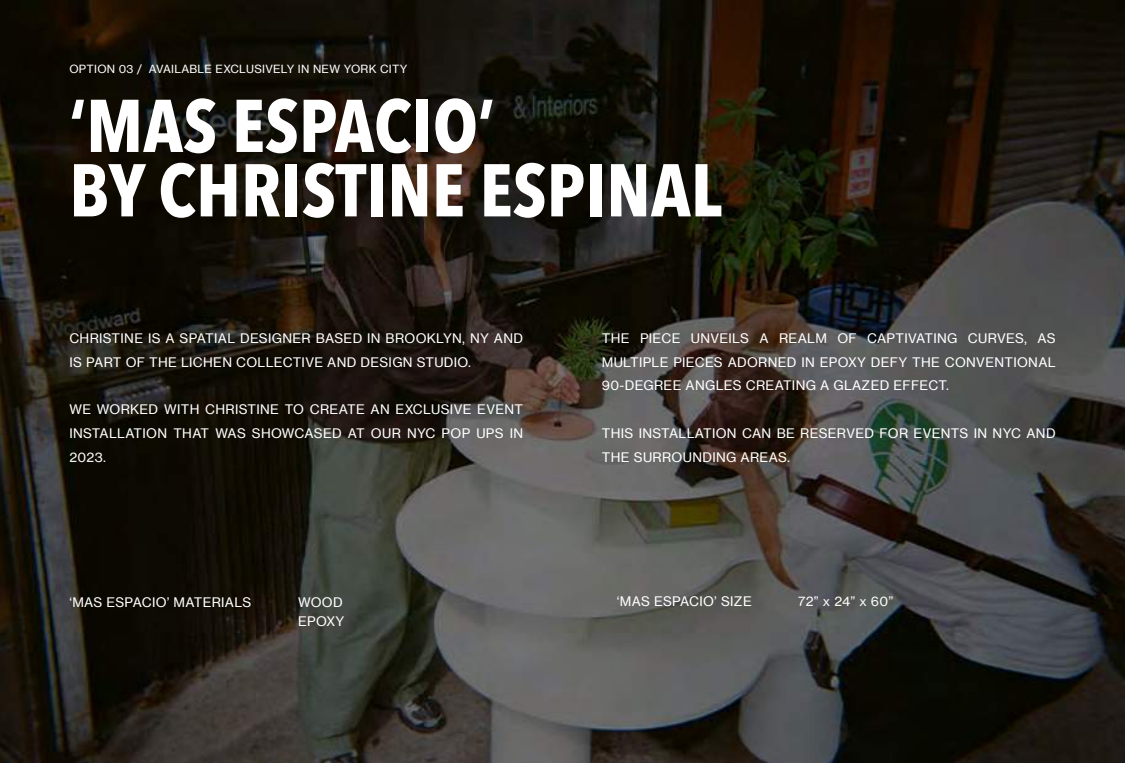
<style>
.page{position:relative;width:1125px;height:763px;background:#fff}
.page>*{position:absolute;margin:0;border:0;box-sizing:border-box;transform-origin:0 0}
.t1{font:700 73.75px/64.4px "Avenir Next Condensed";color:#fff}
.t2{font:12.88px/23.8px "N Haas Grotesk TX Pro 55 Rg";letter-spacing:.025em;color:#fff}
.t3{font:11px "N Haas Grotesk TX Pro 55 Rg";letter-spacing:.025em;color:#fff}
</style>
<div class="page">
<img style="left:0;top:0;width:1125px;height:762px">
<p class="t3" style="left:69px;top:62px;width:340px">OPTION 03 / AVAILABLE EXCLUSIVELY IN NEW YORK CITY</p>
<h1 class="t1" style="left:69px;top:93px;width:654px">‘MAS ESPACIO’<br>BY CHRISTINE ESPINAL</h1>
<p class="t2" style="left:69px;top:326px;width:455px">CHRISTINE IS A SPATIAL DESIGNER BASED IN BROOKLYN, NY AND<br>IS PART OF THE LICHEN COLLECTIVE AND DESIGN STUDIO.</p>
<p class="t2" style="left:69px;top:397px;width:455px;text-align:justify">WE WORKED WITH CHRISTINE TO CREATE AN EXCLUSIVE EVENT INSTALLATION THAT WAS SHOWCASED AT OUR NYC POP UPS IN 2023.</p>
<p class="t2" style="left:602px;top:326px;width:455px;text-align:justify">THE PIECE UNVEILS A REALM OF CAPTIVATING CURVES, AS MULTIPLE PIECES ADORNED IN EPOXY DEFY THE CONVENTIONAL 90-DEGREE ANGLES CREATING A GLAZED EFFECT.</p>
<p class="t2" style="left:602px;top:421px;width:455px">THIS INSTALLATION CAN BE RESERVED FOR EVENTS IN NYC AND<br>THE SURROUNDING AREAS.</p>
<p class="t2" style="left:69px;top:591px;width:183px">‘MAS ESPACIO’ MATERIALS</p>
<p class="t2" style="left:617px;top:589px;width:136px">‘MAS ESPACIO’ SIZE</p>
<p class="t2" style="left:798px;top:589px;width:97px">72” x 24” x 60”</p>
<p class="t2" style="left:298px;top:593px;width:48px;line-height:18.8px">WOOD<br>EPOXY</p>
</div>
